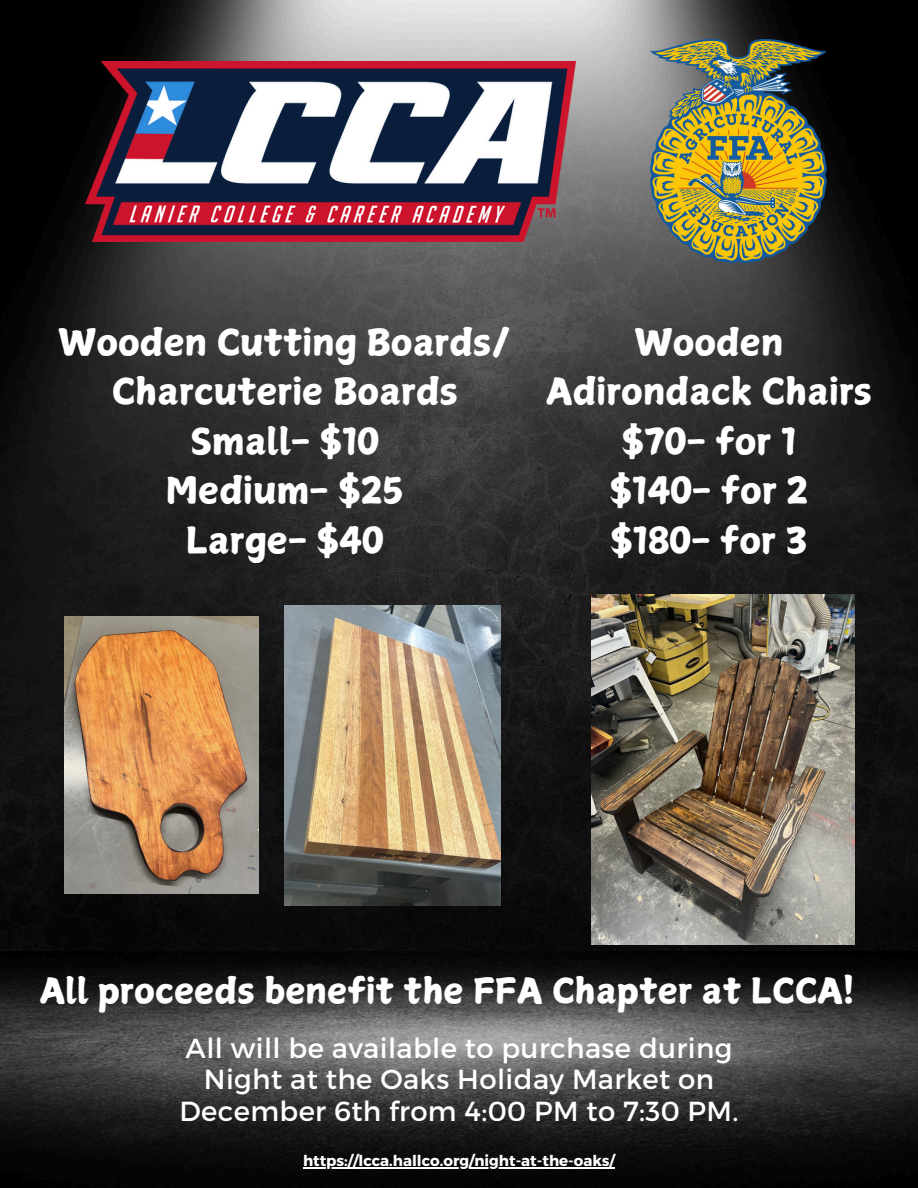
<style>
.page{position:relative;width:918px;height:1188px;background:#fff}
.page>*{position:absolute;margin:0;border:0;box-sizing:border-box;transform-origin:0 0}
.t1{font:36px/49.5px "Canva Surname Fu";color:#fff;text-align:center}
.t2{font:34.65px "Canva Surname Fu";color:#fff}
.t3{font:27.6px/31.5px "Montserrat";letter-spacing:.015em;color:#fff;text-align:center}
.t4{font:700 15px "Montserrat";color:#fff}
</style>
<div class="page">
<img style="left:0;top:0;width:918px;height:1188px">
<img style="left:85px;top:61px;width:491px;height:180px">
<img style="left:651px;top:39px;width:175px;height:223px">
<img style="left:591px;top:594px;width:263px;height:351px">
<img style="left:65px;top:616px;width:193px;height:278px">
<img style="left:285px;top:605px;width:216px;height:300px">
<hr style="left:303px;top:1167px;width:312px;height:1px;background:#fff">
<p class="t1" style="left:58px;top:317px;width:455px">Wooden Cutting Boards/<br>Charcuterie Boards<br>Small- $10<br>Medium- $25<br>Large- $40</p>
<p class="t1" style="left:546px;top:317px;width:328px">Wooden<br>Adirondack Chairs $70- for 1<br>$140- for 2<br>$180- for 3</p>
<h1 class="t2" style="left:39px;top:973px;width:816px">All proceeds benefit the FFA Chapter at LCCA!</h1>
<h2 class="t3" style="left:180px;top:1031px;width:560px">All will be available to purchase during<br>Night at the Oaks Holiday Market on<br>December 6th from 4:00 PM to 7:30 PM.</h2>
<p class="t4" style="left:303px;top:1151px;width:313px">https://lcca.hallco.org/night-at-the-oaks/</p>
</div>
